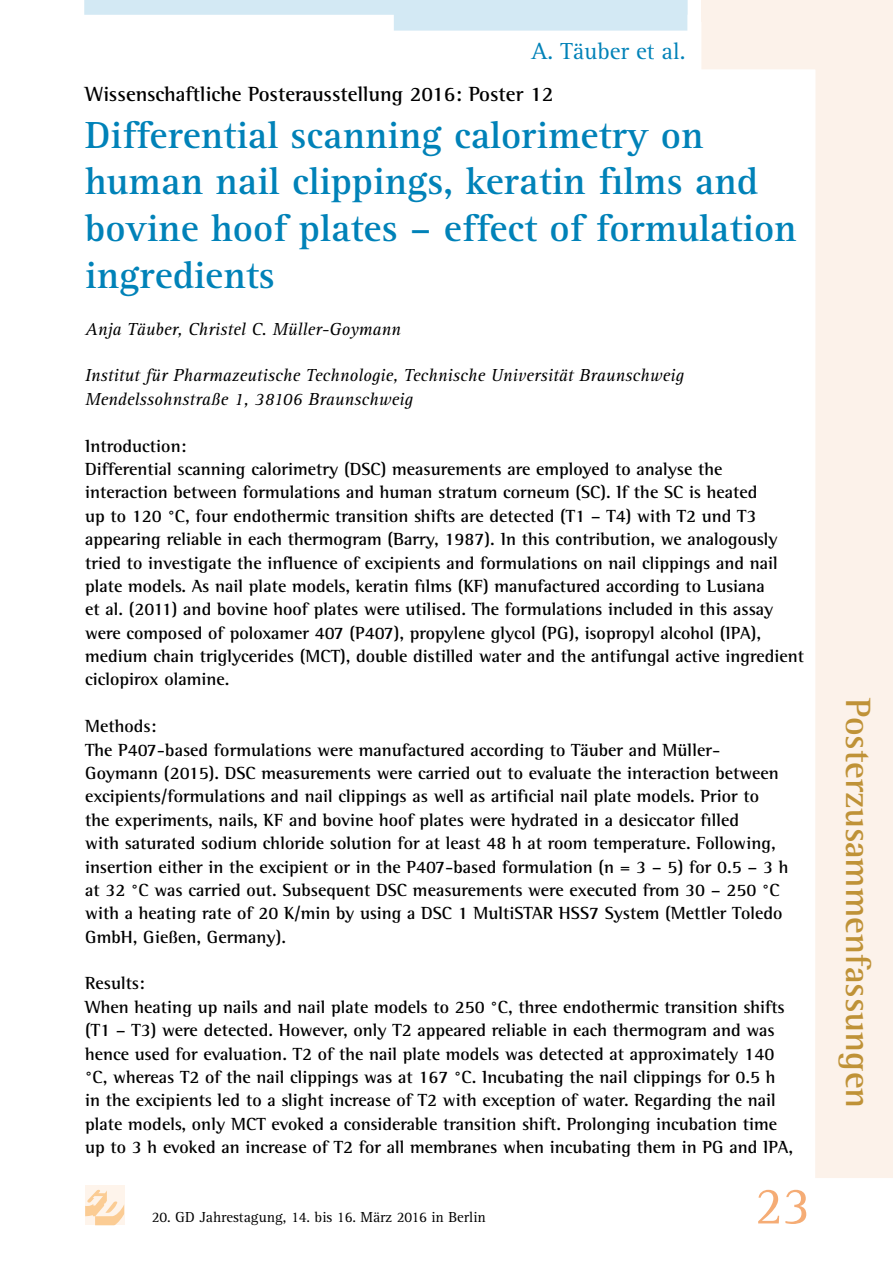
<style>
.page{position:relative;width:893px;height:1263px;background:#fff}
.page>*{position:absolute;margin:0;border:0;box-sizing:border-box;transform-origin:0 0}
.t1{font:54px "Agfa Rotis Serif";color:#f5ac75}
.t2{font:700 39px/46.8px "Agfa Rotis Serif";color:#0082b8}
.t3{font:700 36px "Agfa Rotis Semi Serif";color:#bf9237}
.t4{font:24px "Agfa Rotis Serif";color:#0082b8}
.t5{font:700 21px "Agfa Rotis Semi Serif";color:#000}
.t6{font:700 18px/23.4px "Agfa Rotis Semi Serif";color:#000}
.t7{font:italic 18px/23.4px "Agfa Rotis Serif";color:#000}
.t8{font:15px "Agfa Rotis Serif";color:#000}
</style>
<div class="page">
<svg style="left:701px;top:21px;width:192px;height:1157px"></svg>
<div style="left:85px;top:1186px;width:39px;height:39px;background:#fef4eb"></div>
<svg style="left:85px;top:1189px;width:39px;height:36px"></svg>
<svg style="left:84px;top:0;width:603px;height:31px"></svg>
<div style="left:701px;top:0;width:192px;height:21px;background:#fcf2ea"></div>
<h3 class="t4" style="left:531px;top:37px;width:156px">A. Täuber et al.</h3>
<p class="t5" style="left:85px;top:81px;width:470px">Wissenschaftliche Posterausstellung 2016: Poster 12</p>
<h2 class="t2" style="left:85px;top:112px;width:713px">Differential scanning calorimetry on human nail clippings, keratin films and bovine hoof plates – effect of formulation ingredients</h2>
<p class="t7" style="left:85px;top:318px;width:317px">Anja Täuber, Christel C. Müller-Goymann</p>
<p class="t7" style="left:85px;top:364px;width:600px">Institut für Pharmazeutische Technologie, Technische Universität Braunschweig<br>Mendelssohnstraße 1, 38106 Braunschweig</p>
<p class="t6" style="left:85px;top:434px;width:720px">Introduction:<br>Differential scanning calorimetry (DSC) measurements are employed to analyse the interaction between formulations and human stratum corneum (SC). If the SC is heated<br>up to 120 °C, four endothermic transition shifts are detected (T1 – T4) with T2 und T3 appearing reliable in each thermogram (Barry, 1987). In this contribution, we analogously tried to investigate the influence of excipients and formulations on nail clippings and nail plate models. As nail plate models, keratin films (KF) manufactured according to Lusiana<br>et al. (2011) and bovine hoof plates were utilised. The formulations included in this assay were composed of poloxamer 407 (P407), propylene glycol (PG), isopropyl alcohol (IPA), medium chain triglycerides (MCT), double distilled water and the antifungal active ingredient ciclopirox olamine.</p>
<p class="t6" style="left:85px;top:714px;width:705px">Methods:<br>The P407-based formulations were manufactured according to Täuber and Müller-Goymann (2015). DSC measurements were carried out to evaluate the interaction between excipients/formulations and nail clippings as well as artificial nail plate models. Prior to<br>the experiments, nails, KF and bovine hoof plates were hydrated in a desiccator filled<br>with saturated sodium chloride solution for at least 48 h at room temperature. Following, insertion either in the excipient or in the P407-based formulation (n = 3 – 5) for 0.5 – 3 h at 32 °C was carried out. Subsequent DSC measurements were executed from 30 – 250 °C with a heating rate of 20 K/min by using a DSC 1 MultiSTAR HSS7 System (Mettler Toledo GmbH, Gießen, Germany).</p>
<p class="t6" style="left:85px;top:971px;width:709px">Results:<br>When heating up nails and nail plate models to 250 °C, three endothermic transition shifts (T1 – T3) were detected. However, only T2 appeared reliable in each thermogram and was hence used for evaluation. T2 of the nail plate models was detected at approximately 140 °C, whereas T2 of the nail clippings was at 167 °C. Incubating the nail clippings for 0.5 h in the excipients led to a slight increase of T2 with exception of water. Regarding the nail plate models, only MCT evoked a considerable transition shift. Prolonging incubation time up to 3 h evoked an increase of T2 for all membranes when incubating them in PG and IPA,</p>
<p class="t8" style="left:152px;top:1208px;width:336px">20. GD Jahrestagung, 14. bis 16. März 2016 in Berlin</p>
<h1 class="t1" style="left:755px;top:1175px;width:58px">23</h1>
<h3 class="t3" style="left:880px;top:698px;width:411px;rotate:90deg">Posterzusammenfassungen</h3>
</div>
